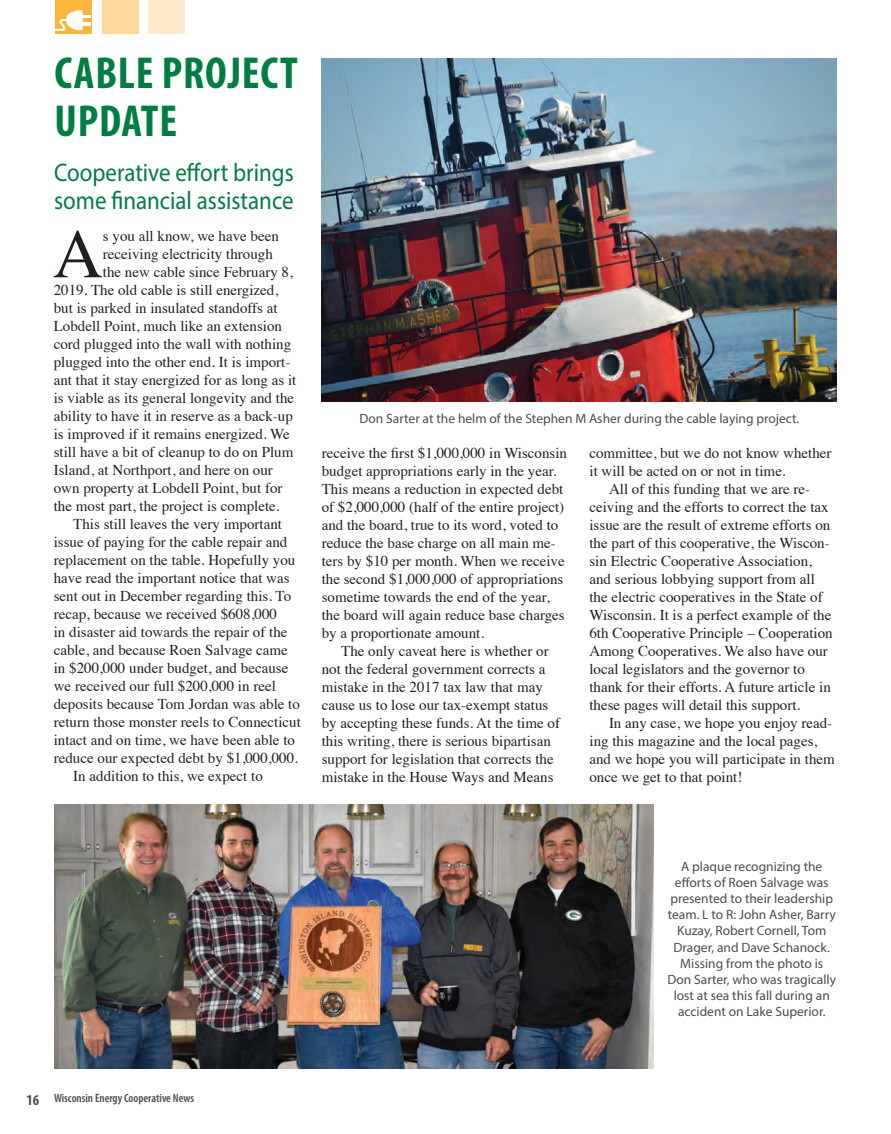
<style>
.page{position:relative;width:891px;height:1134px;background:#fff}
.page>*{position:absolute;margin:0;border:0;box-sizing:border-box;transform-origin:0 0}
.subheads{font:69.45px "Times";color:#231f20}
.headline{font:700 condensed 45px/48px "Myriad Pro";letter-spacing:.02em;color:#007d43}
.subheadline{font:25.5px/28.5px "Myriad Pro";color:#007d43;scale:.9 1}
.subheads-2{font:15px/18px "Times";color:#231f20}
.t1{font:700 condensed 15px "Myriad Pro";color:#4b4c4d}
.subheads-3{font:13.5px/16.2px "Myriad Pro";color:#4b4c4d;text-align:center}
.t2{font:600 condensed 12px "Myriad Pro";color:#4b4c4d}
</style>
<div class="page">
<div style="left:56px;top:0;width:36px;height:34px;background:#fcb53d"></div>
<div style="left:102px;top:0;width:37px;height:34px;background:#fed79b"></div>
<div style="left:148px;top:0;width:37px;height:34px;background:#feeaca"></div>
<svg style="left:55px;top:10px;width:35px;height:21px"></svg>
<img style="left:322px;top:58px;width:515px;height:343px">
<img style="left:55px;top:804px;width:598px;height:264px">
<p class="headline" style="left:54px;top:48px;width:245px">CABLE PROJECT<br>UPDATE</p>
<p class="subheadline" style="left:54px;top:158px;width:268px">Cooperative effort brings some financial assistance</p>
<p class="subheads" style="left:53px;top:189px;width:52px">A</p>
<p class="subheads-2" style="left:103px;top:226px;width:178px">s you all know, we have been</p>
<p class="subheads-2" style="left:103px;top:244px;width:171px">receiving electricity through</p>
<p class="subheads-2" style="left:103px;top:262px;width:191px">the new cable since February 8,</p>
<p class="subheads-2" style="left:54px;top:280px;width:226px">2019. The old cable is still energized,</p>
<p class="subheads-2" style="left:54px;top:298px;width:225px">but is parked in insulated standoffs at</p>
<p class="subheads-2" style="left:54px;top:316px;width:230px">Lobdell Point, much like an extension</p>
<p class="subheads-2" style="left:54px;top:334px;width:239px">cord plugged into the wall with nothing</p>
<p class="subheads-2" style="left:54px;top:352px;width:238px">plugged into the other end. It is import-</p>
<p class="subheads-2" style="left:54px;top:370px;width:244px">ant that it stay energized for as long as it</p>
<p class="subheads-2" style="left:54px;top:388px;width:242px">is viable as its general longevity and the</p>
<p class="subheads-2" style="left:54px;top:406px;width:241px">ability to have it in reserve as a back-up</p>
<p class="subheads-2" style="left:54px;top:424px;width:238px">is improved if it remains energized. We</p>
<p class="subheads-2" style="left:54px;top:442px;width:241px">still have a bit of cleanup to do on Plum</p>
<p class="subheads-2" style="left:54px;top:460px;width:221px">Island, at Northport, and here on our</p>
<p class="subheads-2" style="left:54px;top:478px;width:230px">own property at Lobdell Point, but for</p>
<p class="subheads-2" style="left:54px;top:496px;width:227px">the most part, the project is complete.</p>
<p class="subheads-2" style="left:54px;top:514px;width:249px;text-indent:20px">This still leaves the very important issue of paying for the cable repair and replacement on the table. Hopefully you have read the important notice that was sent out in December regarding this. To recap, because we received $608,000<br>in disaster aid towards the repair of the cable, and because Roen Salvage came in $200,000 under budget, and because we received our full $200,000 in reel deposits because Tom Jordan was able to return those monster reels to Connecticut intact and on time, we have been able to reduce our expected debt by $1,000,000.</p>
<p class="subheads-2" style="left:73px;top:766px;width:191px">In addition to this, we expect to</p>
<p class="subheads-3" style="left:359px;top:410px;width:441px">Don Sarter at the helm of the Stephen M Asher during the cable laying project.</p>
<p class="subheads-2" style="left:322px;top:442px;width:247px">receive the first $1,000,000 in Wisconsin budget appropriations early in the year.<br>This means a reduction in expected debt of $2,000,000 (half of the entire project) and the board, true to its word, voted to reduce the base charge on all main me&shy;ters by $10 per month. When we receive the second $1,000,000 of appropriations sometime towards the end of the year, the board will again reduce base charges by a proportionate amount.</p>
<p class="subheads-2" style="left:322px;top:640px;width:240px;text-indent:20px">The only caveat here is whether or not the federal government corrects a mistake in the 2017 tax law that may cause us to lose our tax-exempt status by accepting these funds. At the time of this writing, there is serious bipartisan support for legislation that corrects the mistake in the House Ways and Means</p>
<p class="subheads-2" style="left:590px;top:442px;width:244px">committee, but we do not know whether it will be acted on or not in time.</p>
<p class="subheads-2" style="left:589px;top:478px;width:245px;text-indent:20px">All of this funding that we are re&shy;ceiving and the efforts to correct the tax issue are the result of extreme efforts on the part of this cooperative, the Wiscon&shy;sin Electric Cooperative Association, and serious lobbying support from all the electric cooperatives in the State of Wisconsin. It is a perfect example of the 6th Cooperative Principle – Cooperation Among Cooperatives. We also have our local legislators and the governor to thank for their efforts. A future article in these pages will detail this support.</p>
<p class="subheads-2" style="left:589px;top:712px;width:247px;text-indent:20px">In any case, we hope you enjoy read&shy;ing this magazine and the local pages, and we hope you will participate in them once we get to that point!</p>
<p class="t1" style="left:27px;top:1090px;width:14px">16</p>
<p class="t2" style="left:54px;top:1091px;width:142px">Wisconsin Energy Cooperative News</p>
<p class="subheads-3" style="left:667px;top:858px;width:170px">A plaque recognizing the efforts of Roen Salvage was presented to their leadership team. L to R: John Asher, Barry<br>Kuzay, Robert Cornell, Tom<br>Drager, and Dave Schanock.<br>Missing from the photo is<br>Don Sarter, who was tragically lost at sea this fall during an accident on Lake Superior.</p>
</div>
